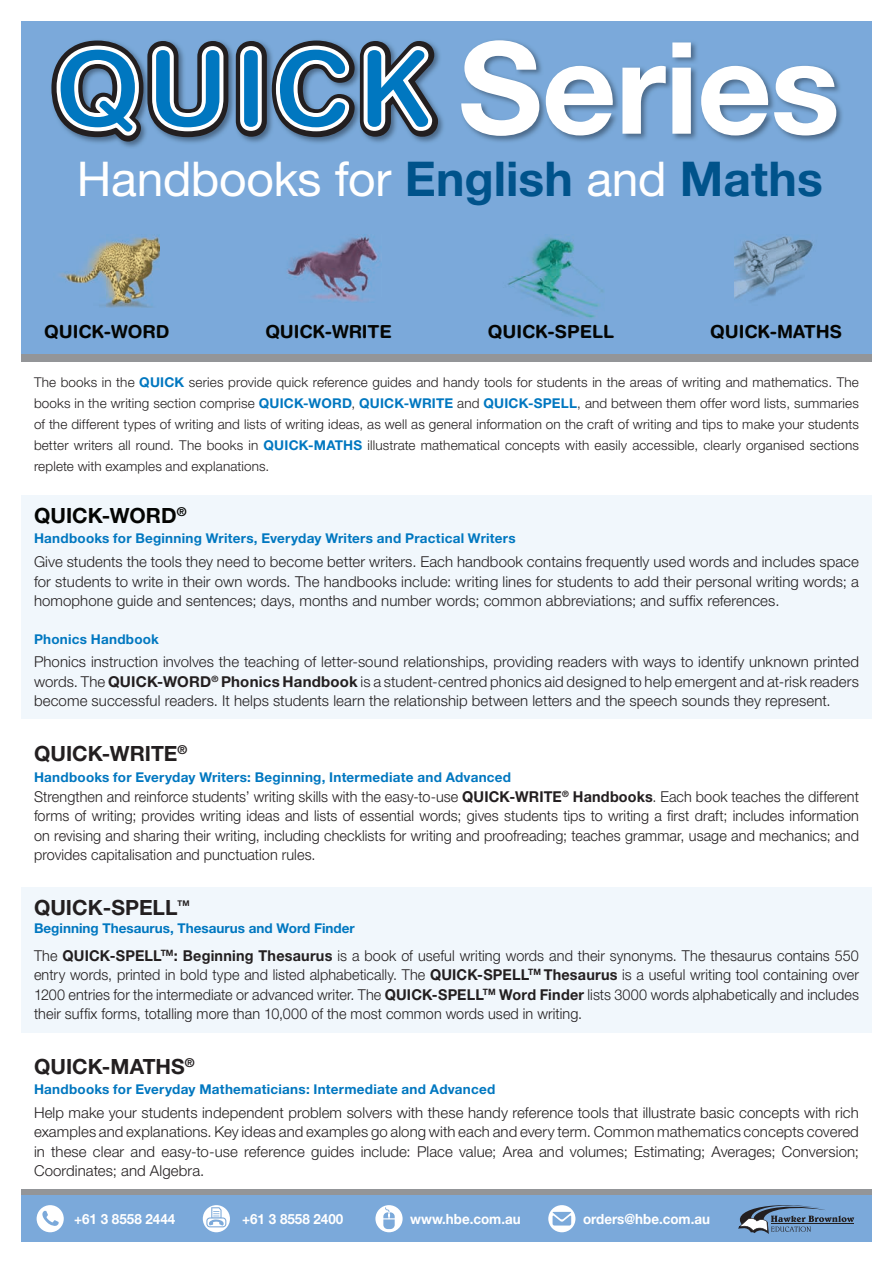
<style>
.page{position:relative;width:893px;height:1263px;background:#fff}
.page>*{position:absolute;margin:0;border:0;box-sizing:border-box;transform-origin:0 0}
.t1{font:48px "Helvetica Neue LT Std";letter-spacing:-.01em;color:#fff}
.t2{font:700 21px "Helvetica Neue LT Std";color:#231f20}
.t3{font:700 21px "Helvetica Neue LT Std";color:#040503}
.t4{font:700 18px "Helvetica Rounded LT Std";color:#040503}
.t5{font:300 15px/19.5px "Helvetica Neue LT Std";letter-spacing:.005em;color:#231f20;text-align:justify}
.t6{font:300 15px/19.5px "Helvetica Neue LT Std";letter-spacing:.005em;color:#231f20;text-align:justify;scale:.96 1}
.t7{font:700 14.1px "Helvetica Neue LT Std";color:#fff;scale:.95 1}
.t8{font:300 13.5px/21px "Helvetica Neue LT Std";letter-spacing:.01em;color:#231f20;text-align:justify}
.t9{font:700 13.5px "Helvetica Neue LT Std";letter-spacing:.015em;color:#0077c0}
.t10{font:700 7.8px "Helvetica Neue LT Std";color:#231f20}
.s1{font-weight:700;color:#00538b}
.s2{font-weight:700;color:#0077c0}
.s3{font-weight:700}
</style>
<div class="page">
<div style="left:21px;top:354px;width:851px;height:8px;background:#939598"></div>
<div style="left:21px;top:21px;width:851px;height:333px;background:#7ba9da"></div>
<div style="left:21px;top:495px;width:851px;height:224px;background:#f1f7fc"></div>
<div style="left:21px;top:887px;width:851px;height:145px;background:#f1f7fc"></div>
<svg style="left:21px;top:1189px;width:851px;height:7px;fill:#939598"></svg>
<div style="left:21px;top:1196px;width:851px;height:46px;background:#7ba9da"></div>
<svg style="left:37px;top:1205px;width:27px;height:27px"></svg>
<svg style="left:375px;top:1205px;width:28px;height:27px"></svg>
<svg style="left:548px;top:1205px;width:27px;height:27px"></svg>
<svg style="left:203px;top:1205px;width:27px;height:27px"></svg>
<img style="left:90px;top:40px;width:752px;height:107px">
<svg style="left:51px;top:41px;width:387px;height:101px"></svg>
<svg style="left:461px;top:40px;width:375px;height:96px"></svg>
<svg style="left:738px;top:1205px;width:116px;height:29px"></svg>
<hr style="left:771px;top:1223px;width:82px;height:1px;background:#231f20">
<img style="left:59px;top:236px;width:101px;height:71px">
<img style="left:287px;top:236px;width:92px;height:66px">
<img style="left:508px;top:237px;width:96px;height:81px">
<img style="left:735px;top:236px;width:78px;height:65px">
<h1 class="t1" style="left:77px;top:150px;width:747px">Handbooks for <span class="s1">English</span> and <span class="s1">Maths</span></h1>
<p class="t4" style="left:44px;top:320px;width:127px">QUICK-WORD</p>
<p class="t4" style="left:265px;top:320px;width:128px">QUICK-WRITE</p>
<p class="t4" style="left:488px;top:320px;width:128px">QUICK-SPELL</p>
<p class="t4" style="left:710px;top:320px;width:134px">QUICK-MATHS</p>
<p class="t8" style="left:34px;top:371px;width:826px">The books in the <span class="s2">QUICK</span> series provide quick reference guides and handy tools for students in the areas of writing and mathematics. The books in the writing section comprise <span class="s2">QUICK-WORD</span>, <span class="s2">QUICK-WRITE</span> and <span class="s2">QUICK-SPELL</span>, and between them offer word lists, summaries of the different types of writing and lists of writing ideas, as well as general information on the craft of writing and tips to make your students better writers all round. The books in <span class="s2">QUICK-MATHS</span> illustrate mathematical concepts with easily accessible, clearly organised sections replete with examples and explanations.</p>
<h2 class="t3" style="left:34px;top:502px;width:154px">QUICK-WORD<sup>®</sup></h2>
<p class="t9" style="left:34px;top:530px;width:483px">Handbooks for Beginning Writers, Everyday Writers and Practical Writers</p>
<p class="t5" style="left:34px;top:552px;width:826px">Give students the tools they need to become better writers. Each handbook contains frequently used words and includes space for students to write in their own words. The handbooks include: writing lines for students to add their personal writing words; a homophone guide and sentences; days, months and number words; common abbreviations; and suffix references.</p>
<p class="t9" style="left:34px;top:630px;width:126px">Phonics Handbook</p>
<p class="t5" style="left:34px;top:652px;width:826px">Phonics instruction involves the teaching of letter-sound relationships, providing readers with ways to identify unknown printed words. The <span class="s3">QUICK-WORD</span><sup>®</sup> <span class="s3">Phonics Handbook</span> is a student-centred phonics aid designed to help emergent and at-risk readers become successful readers. It helps students learn the relationship between letters and the speech sounds they represent.</p>
<h2 class="t2" style="left:34px;top:740px;width:155px">QUICK-WRITE<sup>®</sup></h2>
<p class="t9" style="left:34px;top:769px;width:479px">Handbooks for Everyday Writers: Beginning, Intermediate and Advanced</p>
<p class="t6" style="left:34px;top:786px;width:861px">Strengthen and reinforce students’ writing skills with the easy-to-use <span class="s3">QUICK-WRITE</span><sup>®</sup> <span class="s3">Handbooks</span>. Each book teaches the different forms of writing; provides writing ideas and lists of essential words; gives students tips to writing a first draft; includes information on revising and sharing their writing, including checklists for writing and proofreading; teaches grammar, usage and mechanics; and provides capitalisation and punctuation rules.</p>
<h2 class="t2" style="left:34px;top:894px;width:145px">QUICK-SPELL</h2>
<p class="t10" style="left:178px;top:898px;width:13px">TM</p>
<p class="t9" style="left:34px;top:919px;width:322px">Beginning Thesaurus, Thesaurus and Word Finder</p>
<p class="t6" style="left:34px;top:945px;width:861px">The <span class="s3">QUICK-SPELL</span><sup>TM</sup><span class="s3">: Beginning Thesaurus</span> is a book of useful writing words and their synonyms. The thesaurus contains 550 entry words, printed in bold type and listed alphabetically. The <span class="s3">QUICK-SPELL</span><sup>TM</sup> <span class="s3">Thesaurus</span> is a useful writing tool containing over 1200 entries for the intermediate or advanced writer. The <span class="s3">QUICK-SPELL</span><sup>TM</sup> <span class="s3">Word Finder</span> lists 3000 words alphabetically and includes their suffix forms, totalling more than 10,000 of the most common words used in writing.</p>
<h2 class="t2" style="left:34px;top:1053px;width:162px">QUICK-MATHS<sup>®</sup></h2>
<p class="t9" style="left:34px;top:1081px;width:463px">Handbooks for Everyday Mathematicians: Intermediate and Advanced</p>
<p class="t5" style="left:34px;top:1102px;width:826px">Help make your students independent problem solvers with these handy reference tools that illustrate basic concepts with rich examples and explanations. Key ideas and examples go along with each and every term. Common mathematics concepts covered in these clear and easy-to-use reference guides include: Place value; Area and volumes; Estimating; Averages; Conversion; Coordinates; and Algebra.</p>
<p class="t7" style="left:74px;top:1210px;width:108px">+61 3 8558 2444</p>
<p class="t7" style="left:242px;top:1210px;width:108px">+61 3 8558 2400</p>
<p class="t7" style="left:410px;top:1210px;width:118px">www.hbe.com.au</p>
<p class="t7" style="left:583px;top:1210px;width:135px">orders@hbe.com.au</p>
</div>
